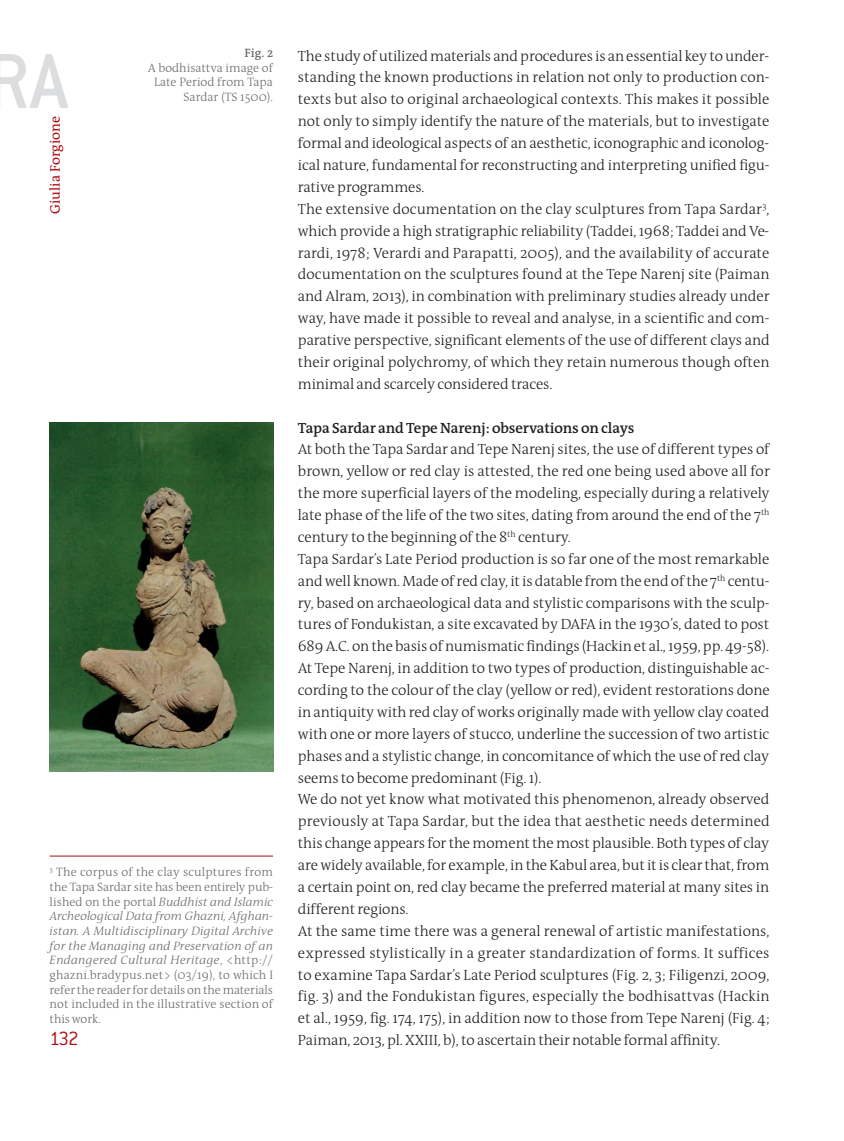
<style>
.page{position:relative;width:844px;height:1141px;background:#fff}
.page>*{position:absolute;margin:0;border:0;box-sizing:border-box;transform-origin:0 0}
.t1{font:500 85.58px "Conduit ITC";color:#dcdddf}
.t2{font:300 21px "Conduit ITC";color:#b00d15}
.t3{font:300 14.88px/21.9px "The Antiqua B3";letter-spacing:-.005em;color:#231f20}
.t4{font:600 14.88px "The Antiqua B6";letter-spacing:-.01em;color:#231f20}
.t5{font:14px "The Antiqua B5";color:#b00d15}
.t6{font:300 12.25px/14.7px "The Antiqua B3";color:#6c6d70}
.t7{font:italic 300 12.25px/14.7px "The Antiqua B3 i";letter-spacing:.025em;color:#6c6d70;text-align:justify}
.t8{font:600 12.25px "The Antiqua B6";color:#6c6d70}
.s1{font-family:"The Antiqua B3";font-style:normal}
</style>
<div class="page">
<img style="left:50px;top:422px;width:223px;height:350px">
<hr style="left:50px;top:856px;width:223px;height:1px;background:#b00d15">
<h1 class="t1" style="left:-14px;top:33px;width:84px">RA</h1>
<p class="t5" style="left:48px;top:214px;width:99px;rotate:-90deg">Giulia Forgione</p>
<p class="t8" style="left:244px;top:46px;width:30px">Fig. 2</p>
<p class="t6" style="left:148px;top:61px;width:127px;text-align:right">A bodhisattva image of<br>Late Period from Tapa<br>Sardar (TS 1500).</p>
<p class="t6" style="left:50px;top:865px;width:225px"><sup>3</sup> The corpus of the clay sculptures from the Tapa Sardar site has been entirely pub-</p>
<p class="t7" style="left:50px;top:895px;width:225px"><span class="s1">lished on the portal</span> Buddhist and Islamic Archeological Data from Ghazni, Afghan&shy;istan. A Multidisciplinary Digital Archive for the Managing and Preservation of an Endangered Cultural Heritage<span class="s1">, &lt;http://</span></p>
<p class="t6" style="left:50px;top:968px;width:225px;text-align:justify">ghazni.bradypus.net&gt; (03/19), to which I refer the reader for details on the materials not included in the illustrative section of this work.</p>
<h2 class="t2" style="left:50px;top:1027px;width:31px">132</h2>
<p class="t3" style="left:298px;top:45px;width:473px">The study of utilized materials and procedures is an essential key to under&shy;standing the known productions in relation not only to production con&shy;texts but also to original archaeological contexts. This makes it possible not only to simply identify the nature of the materials, but to investigate formal and ideological aspects of an aesthetic, iconographic and iconolog&shy;ical nature, fundamental for reconstructing and interpreting unified figu&shy;rative programmes.<br>The extensive documentation on the clay sculptures from Tapa Sardar<sup>3</sup>, which provide a high stratigraphic reliability (Taddei, 1968; Taddei and Ve&shy;rardi, 1978; Verardi and Parapatti, 2005), and the availability of accurate documentation on the sculptures found at the Tepe Narenj site (Paiman and Alram, 2013), in combination with preliminary studies already under way, have made it possible to reveal and analyse, in a scientific and com&shy;parative perspective, significant elements of the use of different clays and their original polychromy, of which they retain numerous though often minimal and scarcely considered traces.</p>
<p class="t4" style="left:298px;top:420px;width:338px">Tapa Sardar and Tepe Narenj: observations on clays</p>
<p class="t3" style="left:298px;top:439px;width:473px">At both the Tapa Sardar and Tepe Narenj sites, the use of different types of brown, yellow or red clay is attested, the red one being used above all for the more superficial layers of the modeling, especially during a relatively late phase of the life of the two sites, dating from around the end of the 7<sup>th </sup>century to the beginning of the 8<sup>th</sup> century.<br>Tapa Sardar’s Late Period production is so far one of the most remarkable and well known. Made of red clay, it is datable from the end of the 7<sup>th</sup> centu&shy;ry, based on archaeological data and stylistic comparisons with the sculp&shy;tures of Fondukistan, a site excavated by DAFA in the 1930’s, dated to post 689 A.C. on the basis of numismatic findings (Hackin et al., 1959, pp. 49-58).<br>At Tepe Narenj, in addition to two types of production, distinguishable ac&shy;cording to the colour of the clay (yellow or red), evident restorations done in antiquity with red clay of works originally made with yellow clay coated with one or more layers of stucco, underline the succession of two artistic phases and a stylistic change, in concomitance of which the use of red clay seems to become predominant (Fig. 1).<br>We do not yet know what motivated this phenomenon, already observed previously at Tapa Sardar, but the idea that aesthetic needs determined this change appears for the moment the most plausible. Both types of clay are widely available, for example, in the Kabul area, but it is clear that, from a certain point on, red clay became the preferred material at many sites in different regions.<br>At the same time there was a general renewal of artistic manifestations, expressed stylistically in a greater standardization of forms. It suffices to examine Tapa Sardar’s Late Period sculptures (Fig. 2, 3; Filigenzi, 2009, fig. 3) and the Fondukistan figures, especially the bodhisattvas (Hackin et al., 1959, fig. 174, 175), in addition now to those from Tepe Narenj (Fig. 4; Paiman, 2013, pl. XXIII, b), to ascertain their notable formal affinity.</p>
</div>
